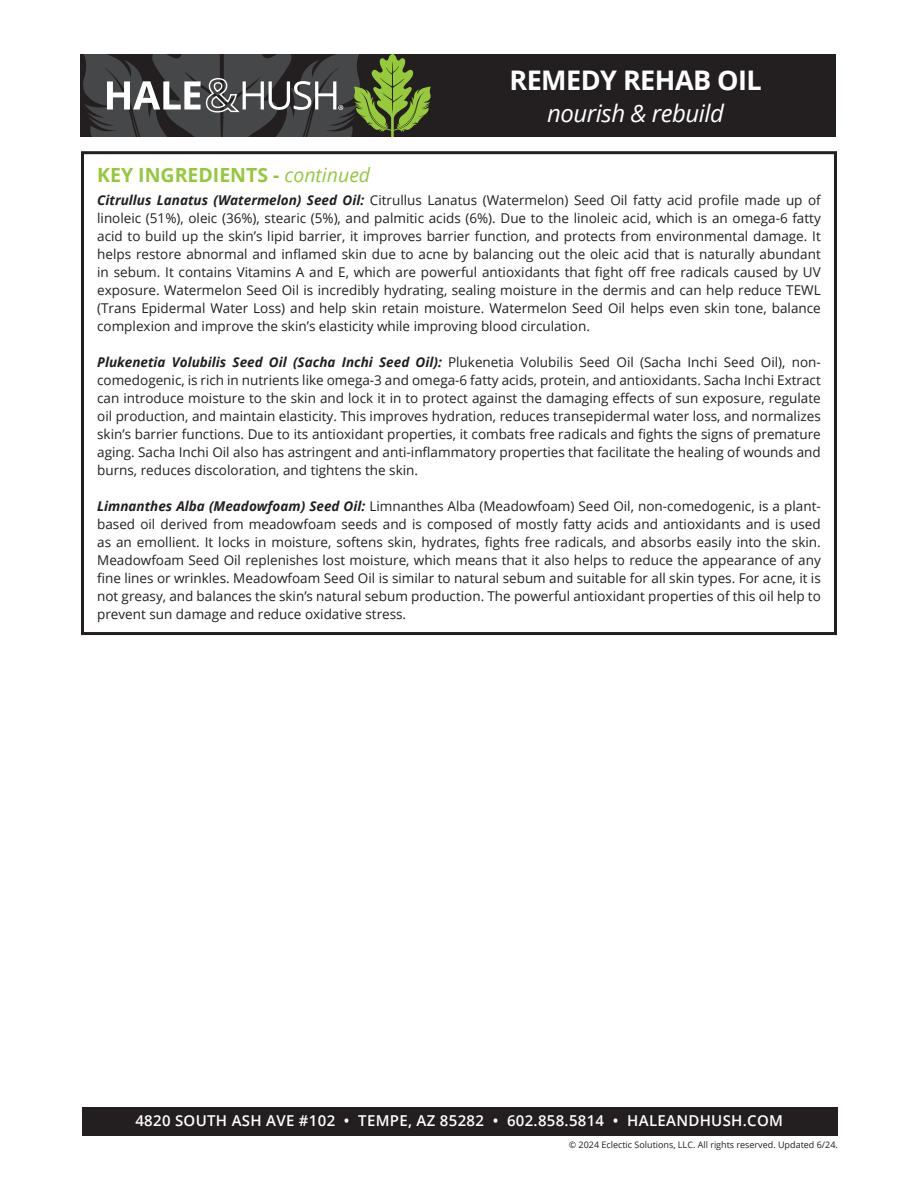
<style>
.page{position:relative;width:918px;height:1188px;background:#fff}
.page>*{position:absolute;margin:0;border:0;box-sizing:border-box;transform-origin:0 0}
.t1{font:700 27px "Open Sans";letter-spacing:-.02em;color:#fff}
.t2{font:italic 24px "Open Sans";letter-spacing:-.02em;color:#fff}
.t3{font:700 19.5px "Open Sans";color:#94c83c}
.t4{font:600 15px "Open Sans";letter-spacing:.02em;color:#fff}
.t5{font:13.5px/18px "Open Sans";color:#231f20;text-align:justify}
.t6{font:9px "Open Sans";color:#231f20}
.s1{font-weight:400;font-style:italic}
.s2{font-weight:700;font-style:italic}
</style>
<div class="page">
<div style="left:81px;top:151px;width:756px;height:484px;border:3px solid #231f20"></div>
<div style="left:82px;top:1107px;width:756px;height:29px;background:#231f20"></div>
<div style="left:80px;top:54px;width:756px;height:82px;background:#231f20"></div>
<svg style="left:83px;top:54px;width:348px;height:82px"></svg>
<h1 class="t1" style="left:509px;top:62px;width:254px">REMEDY REHAB OIL</h1>
<h2 class="t2" style="left:547px;top:97px;width:178px">nourish &amp; rebuild</h2>
<h3 class="t3" style="left:97px;top:161px;width:275px">KEY INGREDIENTS - <span class="s1">continued</span></h3>
<p class="t5" style="left:97px;top:190px;width:725px"><span class="s2">Citrullus Lanatus (Watermelon) Seed Oil:</span> Citrullus Lanatus (Watermelon) Seed Oil fatty acid profile made up of linoleic (51%), oleic (36%), stearic (5%), and palmitic acids (6%). Due to the linoleic acid, which is an omega-6 fatty acid to build up the skin’s lipid barrier, it improves barrier function, and protects from environmental damage. It helps restore abnormal and inflamed skin due to acne by balancing out the oleic acid that is naturally abundant in sebum. It contains Vitamins A and E, which are powerful antioxidants that fight off free radicals caused by UV exposure. Watermelon Seed Oil is incredibly hydrating, sealing moisture in the dermis and can help reduce TEWL (Trans Epidermal Water Loss) and help skin retain moisture. Watermelon Seed Oil helps even skin tone, balance complexion and improve the skin’s elasticity while improving blood circulation.</p>
<p class="t5" style="left:97px;top:352px;width:725px"><span class="s2">Plukenetia Volubilis Seed Oil (Sacha Inchi Seed Oil):</span> Plukenetia Volubilis Seed Oil (Sacha Inchi Seed Oil), non&shy;comedogenic, is rich in nutrients like omega-3 and omega-6 fatty acids, protein, and antioxidants. Sacha Inchi Extract can introduce moisture to the skin and lock it in to protect against the damaging effects of sun exposure, regulate oil production, and maintain elasticity. This improves hydration, reduces transepidermal water loss, and normalizes skin’s barrier functions. Due to its antioxidant properties, it combats free radicals and fights the signs of premature aging. Sacha Inchi Oil also has astringent and anti-inflammatory properties that facilitate the healing of wounds and burns, reduces discoloration, and tightens the skin.</p>
<p class="t5" style="left:97px;top:496px;width:725px"><span class="s2">Limnanthes Alba (Meadowfoam) Seed Oil:</span> Limnanthes Alba (Meadowfoam) Seed Oil, non-comedogenic, is a plant&shy;based oil derived from meadowfoam seeds and is composed of mostly fatty acids and antioxidants and is used as an emollient. It locks in moisture, softens skin, hydrates, fights free radicals, and absorbs easily into the skin.<br>Meadowfoam Seed Oil replenishes lost moisture, which means that it also helps to reduce the appearance of any fine lines or wrinkles. Meadowfoam Seed Oil is similar to natural sebum and suitable for all skin types. For acne, it is not greasy, and balances the skin’s natural sebum production. The powerful antioxidant properties of this oil help to prevent sun damage and reduce oxidative stress.</p>
<p class="t4" style="left:135px;top:1110px;width:649px">4820 SOUTH ASH AVE #102 • TEMPE, AZ 85282 • 602.858.5814 • HALEANDHUSH.COM</p>
<p class="t6" style="left:569px;top:1139px;width:271px">© 2024 Eclectic Solutions, LLC. All rights reserved. Updated 6/24.</p>
</div>
